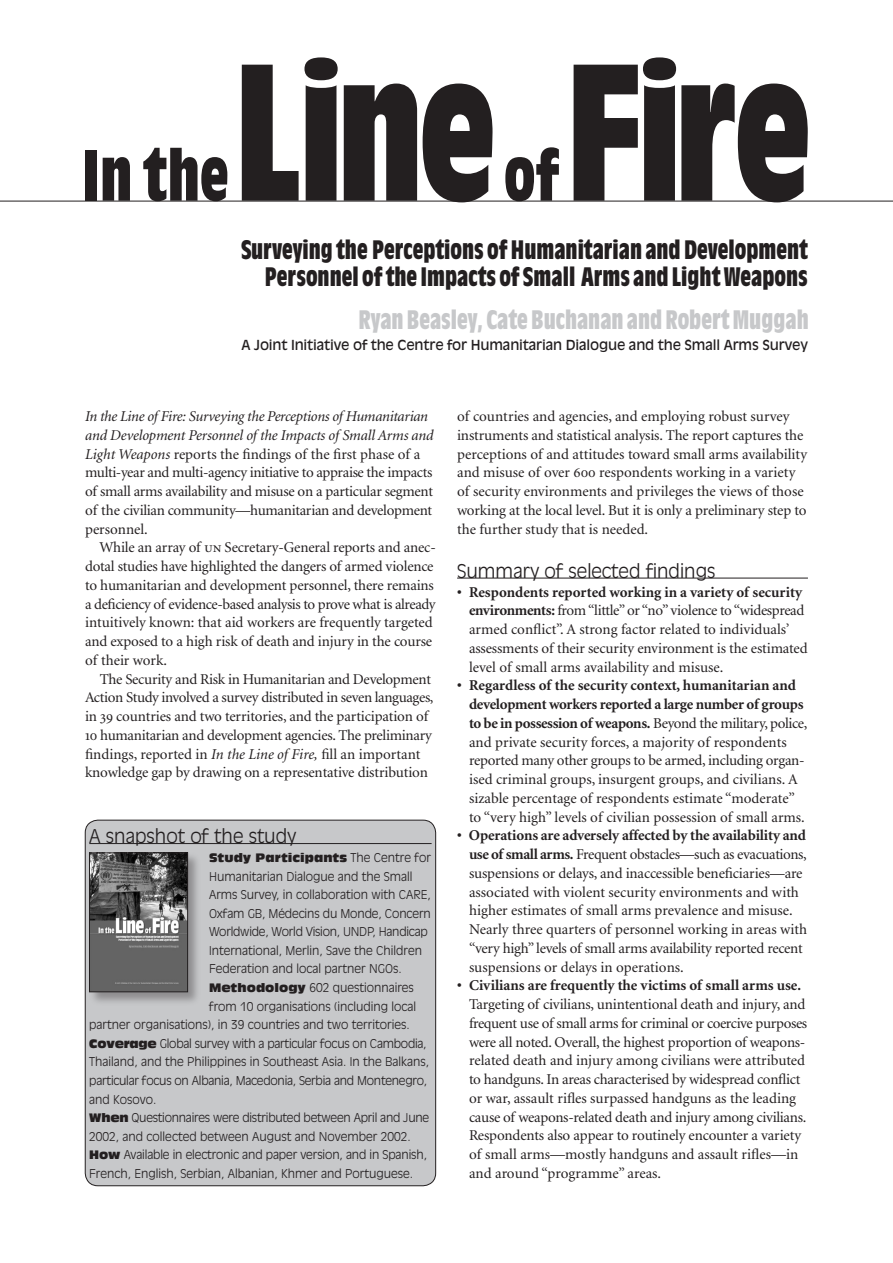
<style>
.page{position:relative;width:893px;height:1263px;background:#fff}
.page>*{position:absolute;margin:0;border:0;box-sizing:border-box;transform-origin:0 0}
.t1{font:700 condensed 190.5px "Antique Olive";letter-spacing:-.03em;color:#231f20}
.t2{font:700 condensed 70.95px "Antique Olive";color:#231f20}
.t3{font:700 condensed 26.1px "Antique Olive";color:#231f20}
.t4{font:700 condensed 26.1px "Antique Olive";color:#c7c8ca}
.Plain_Text{font:300 18.75px "Antique Olive";color:#231f20}
.Plain_Text-2{font:15px/18.8px "Minion";letter-spacing:-.01em;color:#231f20}
.t5{font:13.65px "Antique Olive";letter-spacing:-.01em;color:#231f20}
.Plain_Text-3{font:300 12px/18.6px "Antique Olive";color:#231f20}
.Plain_Text-4{font:300 12px/18.6px "Antique Olive";letter-spacing:-.02em;color:#231f20}
.s1{font-style:italic}
.s2{font-family:"Minion Regular SC"}
.s3{font-family:"Antique Olive Compact";font-weight:400}
.s4{font-weight:700}
</style>
<div class="page">
<hr style="left:0;top:201px;width:893px;height:1px;background:#231f20">
<hr style="left:457px;top:578px;width:351px;height:1px;background:#231f20">
<div style="left:85px;top:820px;width:351px;height:366px;background:#c7c8ca"></div>
<hr style="left:89px;top:843px;width:343px;height:1px;background:#231f20">
<div style="left:87px;top:850px;width:116px;height:157px;background:#231f20;opacity:.35"></div>
<img style="left:91px;top:855px;width:95px;height:135px">
<div style="left:89px;top:853px;width:99px;height:139px;border:1px solid #231f20"></div>
<p class="t2" style="left:81px;top:136px;width:149px">In the</p>
<p class="t1" style="left:233px;top:28px;width:580px">Line Fire</p>
<p class="t2" style="left:504px;top:136px;width:57px">of</p>
<p class="t3" style="left:241px;top:235px;width:568px">Surveying the Perceptions of Humanitarian and Development</p>
<p class="t3" style="left:265px;top:262px;width:545px">Personnel of the Impacts of Small Arms and Light Weapons</p>
<p class="t4" style="left:359px;top:305px;width:452px">Ryan Beasley, Cate Buchanan and Robert Muggah</p>
<p class="t5" style="left:242px;top:337px;width:568px">A Joint Initiative of the Centre for Humanitarian Dialogue and the Small Arms Survey</p>
<p class="Plain_Text-2" style="left:85px;top:408px;width:350px"><span class="s1">In the Line of Fire: Surveying the Perceptions of Humanitarian and Development Personnel of the Impacts of Small Arms and Light Weapons</span> reports the findings of the first phase of a multi-year and multi-agency initiative to appraise the impacts of small arms availability and misuse on a particular segment of the civilian community—humanitarian and development personnel.</p>
<p class="Plain_Text-2" style="left:100px;top:539px;width:103px">While an array of</p>
<p class="Plain_Text-2" style="left:85px;top:539px;width:352px;text-indent:140px">Secretary-General reports and anec&shy;dotal studies have highlighted the dangers of armed violence to humanitarian and development personnel, there remains a deficiency of evidence-based analysis to prove what is already intuitively known: that aid workers are frequently targeted and exposed to a high risk of death and injury in the course of their work.</p>
<p class="Plain_Text-2" style="left:85px;top:670px;width:350px;text-indent:15px">The Security and Risk in Humanitarian and Development Action Study involved a survey distributed in seven languages, in <span class="s2">39</span> countries and two territories, and the participation of <span class="s2">10</span> humanitarian and development agencies. The preliminary findings, reported in <span class="s1">In the Line of Fire,</span> fill an important knowledge gap by drawing on a representative distribution</p>
<p class="Plain_Text" style="left:89px;top:825px;width:209px">A snapshot of the study</p>
<p class="Plain_Text-3" style="left:209px;top:848px;width:224px"><span class="s3">Study Participants</span> The Centre for Humanitarian Dialogue and the Small Arms Survey, in collaboration with CARE, Oxfam GB, Médecins du Monde, Concern Worldwide, World Vision, UNDP, Handicap International, Merlin, Save the Children Federation and local partner NGOs.</p>
<p class="Plain_Text-3" style="left:209px;top:978px;width:206px"><span class="s3">Methodology</span> 602 questionnaires</p>
<p class="Plain_Text-3" style="left:209px;top:997px;width:209px">from 10 organisations (including local</p>
<p class="Plain_Text-3" style="left:89px;top:1016px;width:322px">partner organisations), in 39 countries and two territories.</p>
<p class="Plain_Text-4" style="left:89px;top:1034px;width:341px"><span class="s3">Coverage</span> Global survey with a particular focus on Cambodia, Thailand, and the Philippines in Southeast Asia. In the Balkans, particular focus on Albania, Macedonia, Serbia and Montenegro, and Kosovo.</p>
<p class="Plain_Text-4" style="left:89px;top:1108px;width:341px"><span class="s3">When</span> Questionnaires were distributed between April and June<br>2002, and collected between August and November 2002.</p>
<p class="Plain_Text-3" style="left:89px;top:1146px;width:339px"><span class="s3">How</span> Available in electronic and paper version, and in Spanish,<br>French, English, Serbian, Albanian, Khmer and Portuguese.</p>
<p class="Plain_Text-2" style="left:457px;top:407px;width:351px">of countries and agencies, and employing robust survey instruments and statistical analysis. The report captures the perceptions of and attitudes toward small arms availability and misuse of over <span class="s2">600</span> respondents working in a variety of security environments and privileges the views of those working at the local level. But it is only a preliminary step to the further study that is needed.</p>
<p class="Plain_Text" style="left:457px;top:560px;width:260px">Summary of selected findings</p>
<p class="Plain_Text-2" style="left:469px;top:583px;width:340px;text-indent:-12px"><span class="s4">• Respondents reported working in a variety of security environments:</span> from “little” or “no” violence to “widespread armed conflict”. A strong factor related to individuals’ assessments of their security environment is the estimated level of small arms availability and misuse.</p>
<p class="Plain_Text-2" style="left:469px;top:677px;width:340px;text-indent:-12px"><span class="s4">• Regardless of the security context, humanitarian and development workers reported a large number of groups to be in possession of weapons.</span> Beyond the military, police, and private security forces, a majority of respondents reported many other groups to be armed, including organ&shy;ised criminal groups, insurgent groups, and civilians. A sizable percentage of respondents estimate “moderate” to “very high” levels of civilian possession of small arms.</p>
<p class="Plain_Text-2" style="left:469px;top:827px;width:340px;text-indent:-12px"><span class="s4">• Operations are adversely affected by the availability and use of small arms.</span> Frequent obstacles—such as evacuations, suspensions or delays, and inaccessible beneficiaries—are associated with violent security environments and with higher estimates of small arms prevalence and misuse.<br>Nearly three quarters of personnel working in areas with “very high” levels of small arms availability reported recent suspensions or delays in operations.</p>
<p class="Plain_Text-2" style="left:469px;top:977px;width:340px;text-indent:-12px"><span class="s4">• Civilians are frequently the victims of small arms use.<br></span>Targeting of civilians, unintentional death and injury, and frequent use of small arms for criminal or coercive purposes were all noted. Overall, the highest proportion of weapons&shy;related death and injury among civilians were attributed to handguns. In areas characterised by widespread conflict or war, assault rifles surpassed handguns as the leading cause of weapons-related death and injury among civilians.<br>Respondents also appear to routinely encounter a variety of small arms—mostly handguns and assault rifles—in and around “programme” areas.</p>
</div>
